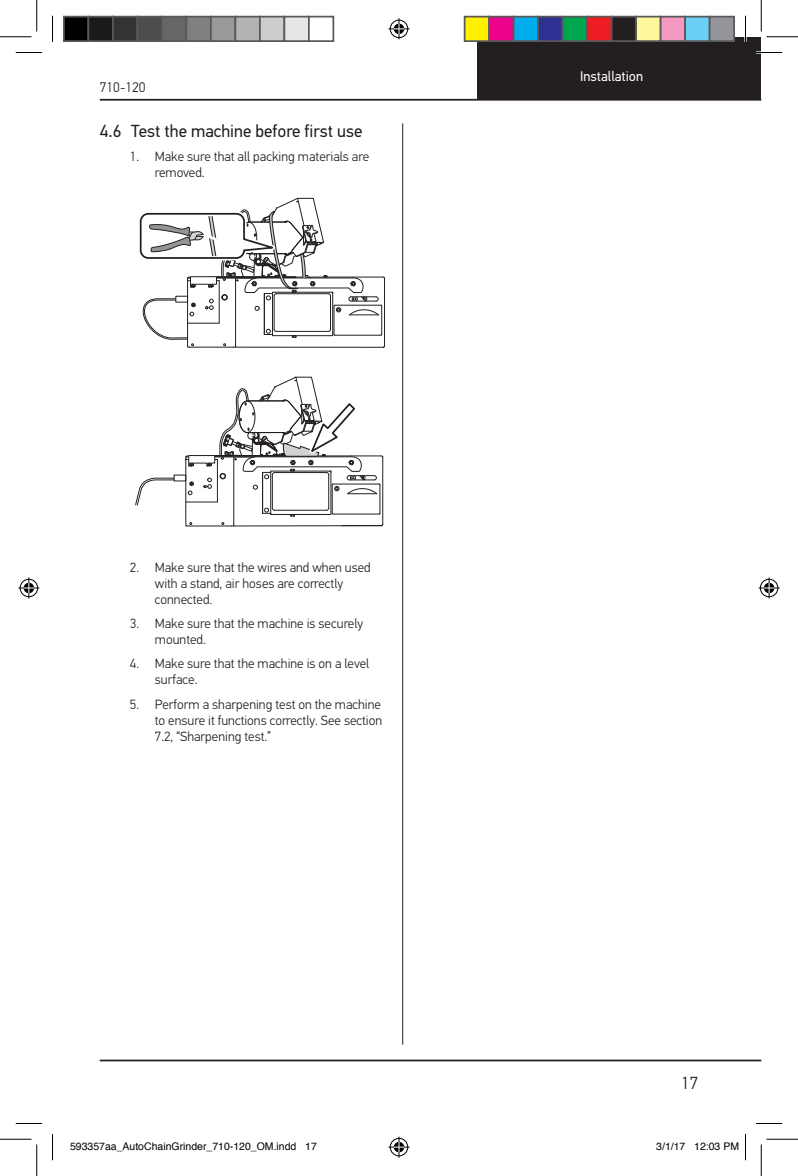
<style>
.page{position:relative;width:798px;height:1176px;background:#fff}
.page>*{position:absolute;margin:0;border:0;box-sizing:border-box;transform-origin:0 0}
.t1{font:17.5px "PF Din Text Pro";color:#231f20}
.t2{font:300 17.5px "PF Din Text Pro";color:#231f20}
.t3{font:14px "PF Din Text Pro";color:#fff}
.t4{font:300 14px "PF Din Text Pro";color:#231f20}
.t5{font:300 13.47px/16.1px "PF Din Text Pro";color:#231f20}
.t6{font:10.5px "Helvetica";color:#000}
</style>
<div class="page">
<div style="left:478px;top:37px;width:283px;height:63px;background:#231f20"></div>
<hr style="left:100px;top:1060px;width:661px;height:1px;background:#231f20">
<hr style="left:100px;top:99px;width:661px;height:2px;background:#231f20">
<hr style="left:402px;top:123px;width:1px;height:922px;background:#231f20">
<div style="left:140px;top:213px;width:105px;height:46px;border:2px solid #231f20;border-radius:8px"></div>
<svg style="left:143px;top:197px;width:242px;height:151px"></svg>
<svg style="left:135px;top:477px;width:40px;height:29px"></svg>
<svg style="left:185px;top:376px;width:199px;height:151px"></svg>
<hr style="left:756px;top:51px;width:26px;height:3px;background:#fff">
<hr style="left:744px;top:16px;width:3px;height:26px;background:#fff">
<svg style="left:16px;top:52px;width:26px;height:1px"></svg>
<svg style="left:756px;top:52px;width:26px;height:1px"></svg>
<svg style="left:16px;top:1123px;width:26px;height:1px"></svg>
<svg style="left:756px;top:1123px;width:26px;height:1px"></svg>
<svg style="left:52px;top:16px;width:1px;height:26px"></svg>
<svg style="left:52px;top:1134px;width:1px;height:26px"></svg>
<svg style="left:745px;top:16px;width:1px;height:26px"></svg>
<svg style="left:745px;top:1134px;width:1px;height:26px"></svg>
<hr style="left:0;top:36px;width:32px;height:1px;background:#000">
<hr style="left:766px;top:36px;width:32px;height:1px;background:#000">
<hr style="left:0;top:1139px;width:32px;height:1px;background:#000">
<hr style="left:766px;top:1139px;width:32px;height:1px;background:#000">
<hr style="left:36px;top:0;width:1px;height:32px;background:#000">
<hr style="left:36px;top:1144px;width:1px;height:32px;background:#000">
<hr style="left:761px;top:0;width:1px;height:32px;background:#000">
<hr style="left:761px;top:1144px;width:1px;height:32px;background:#000">
<svg style="left:388px;top:18px;width:22px;height:21px"></svg>
<svg style="left:388px;top:1137px;width:22px;height:21px"></svg>
<svg style="left:18px;top:578px;width:21px;height:20px"></svg>
<svg style="left:759px;top:578px;width:21px;height:20px"></svg>
<div style="left:64px;top:17px;width:24px;height:24px;background:#000"></div>
<div style="left:63px;top:16px;width:26px;height:26px;border:2px solid #595959"></div>
<div style="left:88px;top:17px;width:25px;height:24px;background:#1a1a1a"></div>
<div style="left:88px;top:16px;width:26px;height:26px;border:2px solid #595959"></div>
<div style="left:113px;top:17px;width:24px;height:24px;background:#333"></div>
<div style="left:112px;top:16px;width:26px;height:26px;border:2px solid #595959"></div>
<div style="left:137px;top:17px;width:25px;height:24px;background:#4d4d4d"></div>
<div style="left:136px;top:16px;width:27px;height:26px;border:2px solid #595959"></div>
<div style="left:162px;top:17px;width:24px;height:24px;background:#666"></div>
<div style="left:161px;top:16px;width:26px;height:26px;border:2px solid #595959"></div>
<div style="left:186px;top:17px;width:25px;height:24px;background:#808080"></div>
<div style="left:186px;top:16px;width:26px;height:26px;border:2px solid #595959"></div>
<div style="left:211px;top:17px;width:24px;height:24px;background:#999"></div>
<div style="left:210px;top:16px;width:26px;height:26px;border:2px solid #595959"></div>
<div style="left:235px;top:17px;width:25px;height:24px;background:#b3b3b3"></div>
<div style="left:234px;top:16px;width:27px;height:26px;border:2px solid #595959"></div>
<div style="left:260px;top:17px;width:24px;height:24px;background:#ccc"></div>
<div style="left:259px;top:16px;width:26px;height:26px;border:2px solid #595959"></div>
<div style="left:284px;top:17px;width:25px;height:24px;background:#e6e6e6"></div>
<div style="left:284px;top:16px;width:26px;height:26px;border:2px solid #595959"></div>
<div style="left:308px;top:16px;width:26px;height:26px;border:2px solid #595959"></div>
<div style="left:465px;top:17px;width:24px;height:24px;background:#fff101"></div>
<div style="left:464px;top:16px;width:26px;height:26px;border:2px solid #595959"></div>
<div style="left:489px;top:17px;width:25px;height:24px;background:#ed028c"></div>
<div style="left:488px;top:16px;width:26px;height:26px;border:2px solid #595959"></div>
<div style="left:514px;top:17px;width:24px;height:24px;background:#00aeef"></div>
<div style="left:513px;top:16px;width:26px;height:26px;border:2px solid #595959"></div>
<div style="left:538px;top:17px;width:25px;height:24px;background:#2e3092"></div>
<div style="left:537px;top:16px;width:27px;height:26px;border:2px solid #595959"></div>
<div style="left:563px;top:17px;width:24px;height:24px;background:#00a54f"></div>
<div style="left:562px;top:16px;width:26px;height:26px;border:2px solid #595959"></div>
<div style="left:587px;top:17px;width:25px;height:24px;background:#ee1d23"></div>
<div style="left:586px;top:16px;width:26px;height:26px;border:2px solid #595959"></div>
<div style="left:612px;top:17px;width:24px;height:24px;background:#231f20"></div>
<div style="left:611px;top:16px;width:26px;height:26px;border:2px solid #595959"></div>
<div style="left:636px;top:17px;width:25px;height:24px;background:#fff79a"></div>
<div style="left:635px;top:16px;width:27px;height:26px;border:2px solid #595959"></div>
<div style="left:661px;top:17px;width:24px;height:24px;background:#f499c2"></div>
<div style="left:660px;top:16px;width:26px;height:26px;border:2px solid #595959"></div>
<div style="left:685px;top:17px;width:25px;height:24px;background:#6bcff6"></div>
<div style="left:684px;top:16px;width:26px;height:26px;border:2px solid #595959"></div>
<div style="left:710px;top:17px;width:24px;height:24px;background:#939598"></div>
<div style="left:709px;top:16px;width:26px;height:26px;border:2px solid #595959"></div>
<p class="t4" style="left:100px;top:79px;width:47px">710-120</p>
<p class="t1" style="left:100px;top:121px;width:264px">4.6 Test the machine before first use</p>
<p class="t5" style="left:155px;top:149px;width:216px;text-indent:-25px">1. Make sure that all packing materials are removed.</p>
<p class="t5" style="left:155px;top:559px;width:217px;text-indent:-25px">2. Make sure that the wires and when used with a stand, air hoses are correctly connected.</p>
<p class="t5" style="left:155px;top:616px;width:210px;text-indent:-25px">3. Make sure that the machine is securely mounted.</p>
<p class="t5" style="left:155px;top:656px;width:216px;text-indent:-25px">4. Make sure that the machine is on a level surface.</p>
<p class="t5" style="left:155px;top:696px;width:229px;text-align:justify;text-indent:-25px">5. Perform a sharpening test on the machine to ensure it functions correctly. See section 7.2, “Sharpening test.”</p>
<p class="t3" style="left:580px;top:68px;width:65px">Installation</p>
<p class="t2" style="left:681px;top:1073px;width:18px">17</p>
<p class="t6" style="left:70px;top:1138px;width:248px">593357aa_AutoChainGrinder_710-120_OM.indd 17</p>
<p class="t6" style="left:656px;top:1138px;width:84px">3/1/17 12:03 PM</p>
</div>
